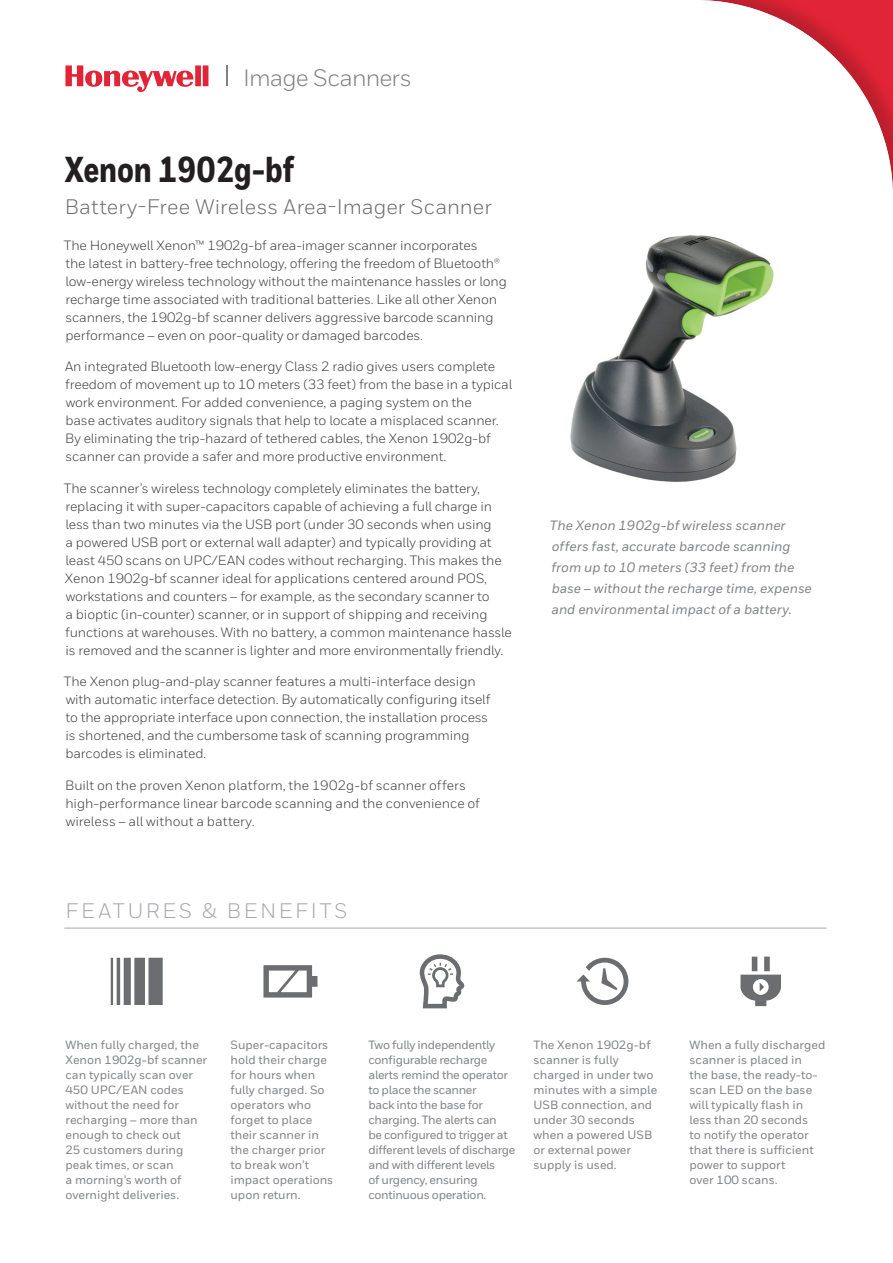
<style>
.page{position:relative;width:893px;height:1263px;background:#fff}
.page>*{position:absolute;margin:0;border:0;box-sizing:border-box;transform-origin:0 0}
.Datasheet__Title_1{font:800 36px "Honeywell Cond";letter-spacing:-.005em;color:#231f20}
.Logotype_-_80{font:23.7px "Honeywell Sans";letter-spacing:-.035em;color:#808285}
.Datasheet__Title_2_1{font:21px "Honeywell Sans";letter-spacing:.005em;color:#6c6d70}
.Datasheet__Sidebar_H{font:21px "Honeywell Sans";letter-spacing:.13em;color:#a8a9ad}
.Body__9_14_pt{font:13.5px/18px "Honeywell Sans";letter-spacing:-.01em;color:#3e3e3f}
.Product_Caption{font:italic 500 13.5px/21px "Honeywell Sans";color:#808285}
.Datasheet__Sidebar_B{font:500 12px/15px "Honeywell Sans";color:#808285}
.Datasheet__Sidebar_B-2{font:500 12px/15px "Honeywell Sans";letter-spacing:-.03em;color:#808285}
</style>
<div class="page">
<svg style="left:65px;top:65px;width:143px;height:27px"></svg>
<hr style="left:226px;top:65px;width:2px;height:21px;background:#808285">
<img style="left:570px;top:235px;width:204px;height:247px">
<hr style="left:64px;top:928px;width:762px;height:1px;background:#a8a9ad">
<svg style="left:111px;top:958px;width:52px;height:47px"></svg>
<svg style="left:263px;top:965px;width:54px;height:32px"></svg>
<svg style="left:419px;top:954px;width:45px;height:54px"></svg>
<svg style="left:577px;top:958px;width:51px;height:47px"></svg>
<svg style="left:740px;top:957px;width:41px;height:49px"></svg>
<p class="Logotype_-_80" style="left:243px;top:64px;width:170px">Image Scanners</p>
<p class="Datasheet__Title_1" style="left:64px;top:147px;width:231px">Xenon 1902g-bf</p>
<p class="Datasheet__Title_2_1" style="left:65px;top:194px;width:429px">Battery-Free Wireless Area-Imager Scanner</p>
<p class="Body__9_14_pt" style="left:64px;top:236px;width:444px">The Honeywell Xenon™ 1902g-bf area-imager scanner incorporates<br>the latest in battery-free technology, offering the freedom of Bluetooth® low-energy wireless technology without the maintenance hassles or long recharge time associated with traditional batteries. Like all other Xenon scanners, the 1902g-bf scanner delivers aggressive barcode scanning performance – even on poor-quality or damaged barcodes.</p>
<p class="Body__9_14_pt" style="left:65px;top:358px;width:449px">An integrated Bluetooth low-energy Class 2 radio gives users complete freedom of movement up to 10 meters (33 feet) from the base in a typical work environment. For added convenience, a paging system on the<br>base activates auditory signals that help to locate a misplaced scanner.<br>By eliminating the trip-hazard of tethered cables, the Xenon 1902g-bf scanner can provide a safer and more productive environment.</p>
<p class="Body__9_14_pt" style="left:64px;top:479px;width:449px">The scanner’s wireless technology completely eliminates the battery, replacing it with super-capacitors capable of achieving a full charge in less than two minutes via the USB port (under 30 seconds when using<br>a powered USB port or external wall adapter) and typically providing at least 450 scans on UPC/EAN codes without recharging. This makes the Xenon 1902g-bf scanner ideal for applications centered around POS, workstations and counters – for example, as the secondary scanner to<br>a bioptic (in-counter) scanner, or in support of shipping and receiving functions at warehouses. With no battery, a common maintenance hassle is removed and the scanner is lighter and more environmentally friendly.</p>
<p class="Body__9_14_pt" style="left:64px;top:673px;width:428px">The Xenon plug-and-play scanner features a multi-interface design with automatic interface detection. By automatically configuring itself to the appropriate interface upon connection, the installation process is shortened, and the cumbersome task of scanning programming barcodes is eliminated.</p>
<p class="Body__9_14_pt" style="left:65px;top:776px;width:416px">Built on the proven Xenon platform, the 1902g-bf scanner offers high-performance linear barcode scanning and the convenience of wireless – all without a battery.</p>
<p class="Datasheet__Sidebar_H" style="left:65px;top:898px;width:284px">FEATURES &amp; BENEFITS</p>
<p class="Product_Caption" style="left:550px;top:514px;width:264px">The Xenon 1902g-bf wireless scanner offers fast, accurate barcode scanning from up to 10 meters (33 feet) from the base – without the recharge time, expense and environmental impact of a battery.</p>
<p class="Datasheet__Sidebar_B" style="left:65px;top:1038px;width:143px">When fully charged, the<br>Xenon 1902g-bf scanner can typically scan over<br>450 UPC/EAN codes without the need for recharging – more than enough to check out<br>25 customers during peak times, or scan<br>a morning’s worth of overnight deliveries.</p>
<p class="Datasheet__Sidebar_B" style="left:230px;top:1038px;width:104px">Super-capacitors hold their charge for hours when fully charged. So operators who forget to place their scanner in the charger prior to break won’t impact operations upon return.</p>
<p class="Datasheet__Sidebar_B-2" style="left:368px;top:1038px;width:149px">Two fully independently configurable recharge alerts remind the operator to place the scanner<br>back into the base for charging. The alerts can<br>be configured to trigger at different levels of discharge and with different levels<br>of urgency, ensuring continuous operation.</p>
<p class="Datasheet__Sidebar_B" style="left:533px;top:1038px;width:125px">The Xenon 1902g-bf scanner is fully charged in under two minutes with a simple<br>USB connection, and under 30 seconds when a powered USB or external power supply is used.</p>
<p class="Datasheet__Sidebar_B" style="left:689px;top:1038px;width:137px">When a fully discharged scanner is placed in<br>the base, the ready-to&shy;scan LED on the base will typically flash in less than 20 seconds<br>to notify the operator that there is sufficient power to support<br>over 100 scans.</p>
</div>
